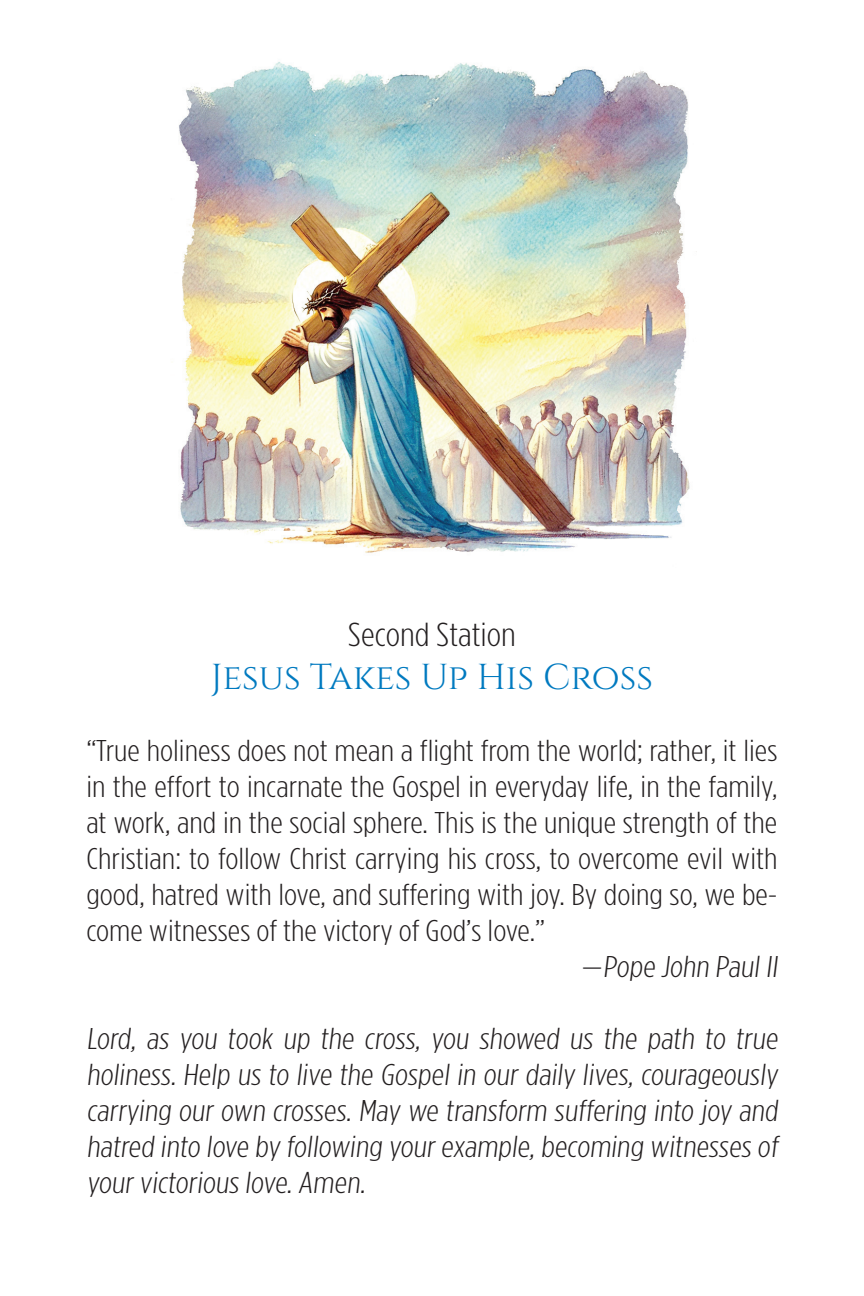
<style>
.page{position:relative;width:864px;height:1296px;background:#fff}
.page>*{position:absolute;margin:0;border:0;box-sizing:border-box;transform-origin:0 0}
.t1{font:36px "Cinzel";color:#007ac0}
.t2{font:300 33px "Gotham Condensed";color:#231f20;scale:1.2 1}
.t3{font:300 30px/36px "Gotham Condensed";color:#231f20;text-align:justify;scale:1.2 1}
</style>
<div class="page">
<img style="left:179px;top:62px;width:518px;height:491px">
<p class="t2" style="left:348px;top:617px;width:142px">Second Station</p>
<p class="t1" style="left:211px;top:656px;width:444px">Jesus Takes Up His Cross</p>
<p class="t3" style="left:86px;top:733px;width:578px">“True holiness does not mean a flight from the world; rather, it lies in the effort to incarnate the Gospel in everyday life, in the family, at work, and in the social sphere. This is the unique strength of the Christian: to follow Christ carrying his cross, to overcome evil with good, hatred with love, and suffering with joy. By doing so, we be&shy;come witnesses of the victory of God’s love.”</p>
<p class="t3" style="left:582px;top:949px;width:168px">—Pope John PaulII</p>
<p class="t3" style="left:86px;top:1021px;width:581px">Lord, as you took up the cross, you showed us the path to true holiness. Help us to live the Gospel in our daily lives, courageously carrying our own crosses. May we transform suffering into joy and hatred into love by following your example, becoming witnesses of your victorious love.Amen.</p>
</div>
